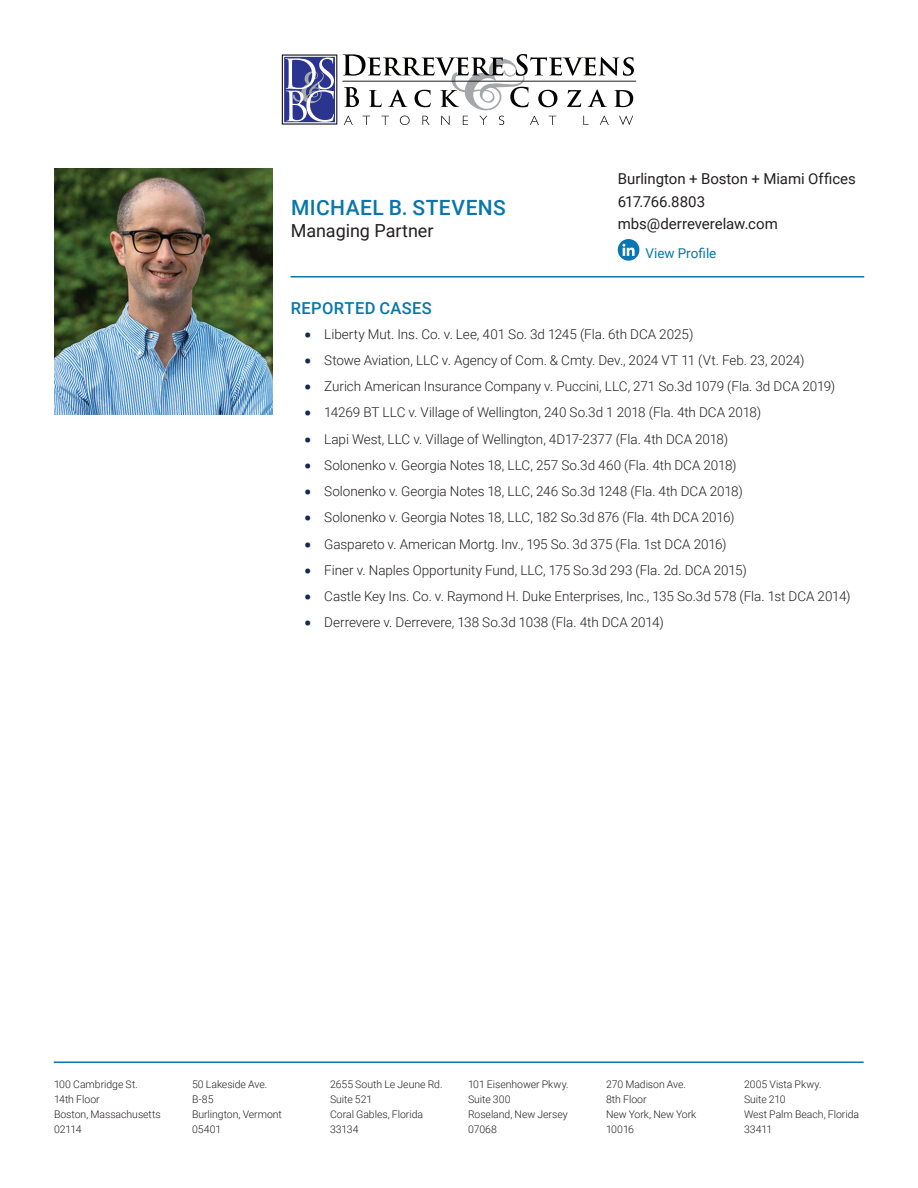
<style>
.page{position:relative;width:918px;height:1188px;background:#fff}
.page>*{position:absolute;margin:0;border:0;box-sizing:border-box;transform-origin:0 0}
.t1{font:500 21px "Roboto";letter-spacing:.02em;color:#0876aa}
.t2{font:18px "Roboto";color:#231f20}
.t3{font:500 16.5px "Roboto";letter-spacing:.025em;color:#0876aa}
.t4{font:15px/22.5px "Roboto";color:#231f20}
.t5{font:300 13.5px "Roboto";letter-spacing:-.005em;color:#231f20}
.t6{font:13.5px "Roboto";color:#0876aa}
.t7{font:300 10.5px/15px "Roboto";letter-spacing:-.005em;color:#231f20}
.s1{font-weight:900;font-size:19.5px;color:#162751}
</style>
<div class="page">
<hr style="left:343px;top:81px;width:293px;height:1px;background:#211d1e">
<svg style="left:343px;top:54px;width:291px;height:71px"></svg>
<div style="left:282px;top:55px;width:55px;height:70px;border:3px solid #040503"></div>
<div style="left:283px;top:56px;width:53px;height:67px;border:1px solid #fff"></div>
<svg style="left:285px;top:58px;width:49px;height:64px"></svg>
<hr style="left:54px;top:1062px;width:810px;height:1px;background:#0876aa">
<hr style="left:291px;top:276px;width:573px;height:2px;background:#0876aa">
<div style="left:618px;top:239px;width:21px;height:22px;background:#0976b3;border-radius:50%"></div>
<svg style="left:622px;top:244px;width:13px;height:12px"></svg>
<img style="left:54px;top:169px;width:219px;height:245px">
<h1 class="t1" style="left:291px;top:193px;width:216px">MICHAEL B. STEVENS</h1>
<h2 class="t2" style="left:291px;top:218px;width:144px">Managing Partner</h2>
<p class="t4" style="left:618px;top:167px;width:240px">Burlington + Boston + Miami Offices<br>617.766.8803 mbs@derreverelaw.com</p>
<p class="t6" style="left:645px;top:244px;width:73px">View Profile</p>
<p class="t3" style="left:291px;top:297px;width:143px">REPORTED CASES</p>
<p class="t5" style="left:304px;top:324px;width:391px"><span class="s1">•</span> Liberty Mut. Ins. Co. v. Lee, 401 So. 3d 1245 (Fla. 6th DCA 2025)</p>
<p class="t5" style="left:304px;top:351px;width:502px"><span class="s1">•</span> Stowe Aviation, LLC v. Agency of Com. &amp; Cmty. Dev., 2024 VT 11 (Vt. Feb. 23, 2024)</p>
<p class="t5" style="left:304px;top:377px;width:533px"><span class="s1">•</span> Zurich American Insurance Company v. Puccini, LLC, 271 So.3d 1079 (Fla. 3d DCA 2019)</p>
<p class="t5" style="left:304px;top:403px;width:459px"><span class="s1">•</span> 14269 BT LLC v. Village of Wellington, 240 So.3d 1 2018 (Fla. 4th DCA 2018)</p>
<p class="t5" style="left:304px;top:429px;width:426px"><span class="s1">•</span> Lapi West, LLC v. Village of Wellington, 4D17-2377 (Fla. 4th DCA 2018)</p>
<p class="t5" style="left:304px;top:456px;width:434px"><span class="s1">•</span> Solonenko v. Georgia Notes 18, LLC, 257 So.3d 460 (Fla. 4th DCA 2018)</p>
<p class="t5" style="left:304px;top:482px;width:440px"><span class="s1">•</span> Solonenko v. Georgia Notes 18, LLC, 246 So.3d 1248 (Fla. 4th DCA 2018)</p>
<p class="t5" style="left:304px;top:508px;width:432px"><span class="s1">•</span> Solonenko v. Georgia Notes 18, LLC, 182 So.3d 876 (Fla. 4th DCA 2016)</p>
<p class="t5" style="left:304px;top:534px;width:424px"><span class="s1">•</span> Gaspareto v. American Mortg. Inv., 195 So. 3d 375 (Fla. 1st DCA 2016)</p>
<p class="t5" style="left:304px;top:561px;width:445px"><span class="s1">•</span> Finer v. Naples Opportunity Fund, LLC, 175 So.3d 293 (Fla. 2d. DCA 2015)</p>
<p class="t5" style="left:304px;top:587px;width:548px"><span class="s1">•</span> Castle Key Ins. Co. v. Raymond H. Duke Enterprises, Inc., 135 So.3d 578 (Fla. 1st DCA 2014)</p>
<p class="t5" style="left:304px;top:613px;width:361px"><span class="s1">•</span> Derrevere v. Derrevere, 138 So.3d 1038 (Fla. 4th DCA 2014)</p>
<p class="t7" style="left:54px;top:1076px;width:108px">100 Cambridge St.<br>14th Floor<br>Boston, Massachusetts<br>02114</p>
<p class="t7" style="left:192px;top:1076px;width:91px">50 Lakeside Ave.<br>B-85<br>Burlington, Vermont<br>05401</p>
<p class="t7" style="left:330px;top:1076px;width:114px">2655 South Le Jeune Rd.<br>Suite 521<br>Coral Gables, Florida<br>33134</p>
<p class="t7" style="left:468px;top:1076px;width:102px">101 Eisenhower Pkwy.<br>Suite 300<br>Roseland, New Jersey<br>07068</p>
<p class="t7" style="left:606px;top:1076px;width:92px">270 Madison Ave.<br>8th Floor<br>New York, New York<br>10016</p>
<p class="t7" style="left:744px;top:1076px;width:117px">2005 Vista Pkwy.<br>Suite 210<br>West Palm Beach, Florida<br>33411</p>
</div>
